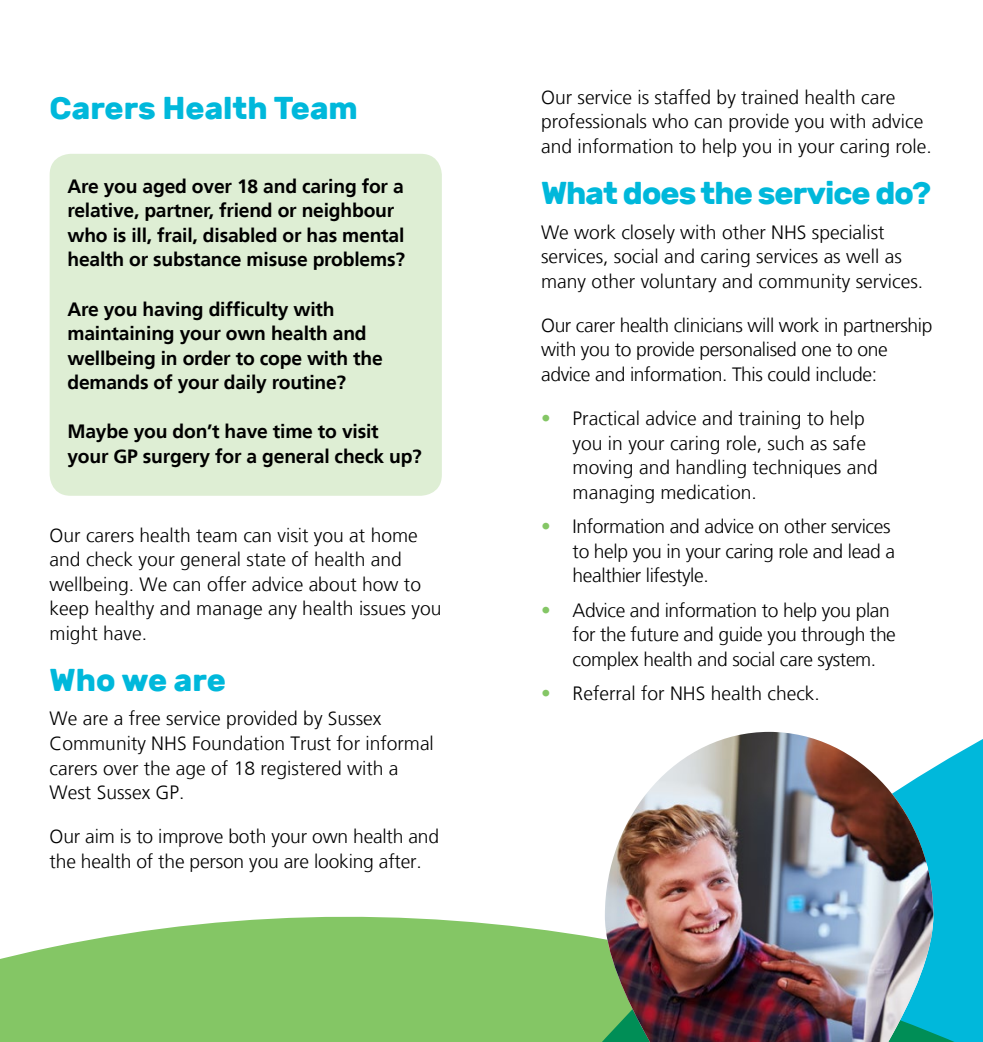
<style>
.page{position:relative;width:983px;height:1042px;background:#fff}
.page>*{position:absolute;margin:0;border:0;box-sizing:border-box;transform-origin:0 0}
.t1{font:700 31.5px "Rubik";letter-spacing:-.02em;color:#00b8db}
.t2{font:700 31.5px "Rubik";color:#00b8db}
.t3{font:300 19.25px/24.5px "Frutiger LT";color:#000}
.t4{font:300 19.25px/24.5px "Frutiger LT";letter-spacing:-.02em;color:#000}
.t5{font:700 19.25px/24.5px "Frutiger LT";letter-spacing:-.01em;color:#000}
.s1{color:#84c665}
</style>
<div class="page">
<svg style="left:0;top:927px;width:174px;height:115px;background:#93cd78"></svg>
<svg style="left:174px;top:731px;width:808px;height:311px"></svg>
<div style="left:50px;top:154px;width:391px;height:342px;background:#deeed4;border-radius:21px"></div>
<img style="left:604px;top:732px;width:329px;height:310px">
<h1 class="t2" style="left:50px;top:89px;width:310px">Carers Health Team</h1>
<p class="t3" style="left:541px;top:85px;width:392px">Our service is staffed by trained health care professionals who can provide you with advice and information to help you in your caring role.</p>
<h1 class="t1" style="left:541px;top:175px;width:391px">What does the service do?</h1>
<p class="t3" style="left:541px;top:220px;width:383px">We work closely with other NHS specialist services, social and caring services as well as many other voluntary and community services.</p>
<p class="t4" style="left:541px;top:313px;width:393px">Our carer health clinicians will work in partnership with you to provide personalised one to one advice and information. This could include:</p>
<p class="t3" style="left:572px;top:407px;width:306px;text-indent:-31px"><span class="s1">•</span> Practical advice and training to help you in your caring role, such as safe moving and handling techniques and managing medication.</p>
<p class="t4" style="left:572px;top:515px;width:324px;text-indent:-31px"><span class="s1">•</span> Information and advice on other services to help you in your caring role and lead a healthier lifestyle.</p>
<p class="t4" style="left:572px;top:598px;width:325px;text-indent:-31px"><span class="s1">•</span> Advice and information to help you plan for the future and guide you through the complex health and social care system.</p>
<p class="t3" style="left:541px;top:681px;width:280px"><span class="s1">•</span> Referral for NHS health check.</p>
<p class="t5" style="left:67px;top:174px;width:339px">Are you aged over 18 and caring for a relative, partner, friend or neighbour who is ill, frail, disabled or has mental health or substance misuse problems?</p>
<p class="t5" style="left:67px;top:297px;width:317px">Are you having difficulty with maintaining your own health and wellbeing in order to cope with the demands of your daily routine?</p>
<p class="t5" style="left:67px;top:419px;width:356px">Maybe you don’t have time to visit your GP surgery for a general check up?</p>
<p class="t3" style="left:50px;top:523px;width:393px">Our carers health team can visit you at home and check your general state of health and wellbeing. We can offer advice about how to keep healthy and manage any health issues you might have.</p>
<h1 class="t1" style="left:50px;top:661px;width:178px">Who we are</h1>
<p class="t3" style="left:50px;top:707px;width:385px">We are a free service provided by Sussex Community NHS Foundation Trust for informal carers over the age of 18 registered with a West Sussex GP.</p>
<p class="t3" style="left:50px;top:825px;width:391px">Our aim is to improve both your own health and the health of the person you are looking after.</p>
</div>
